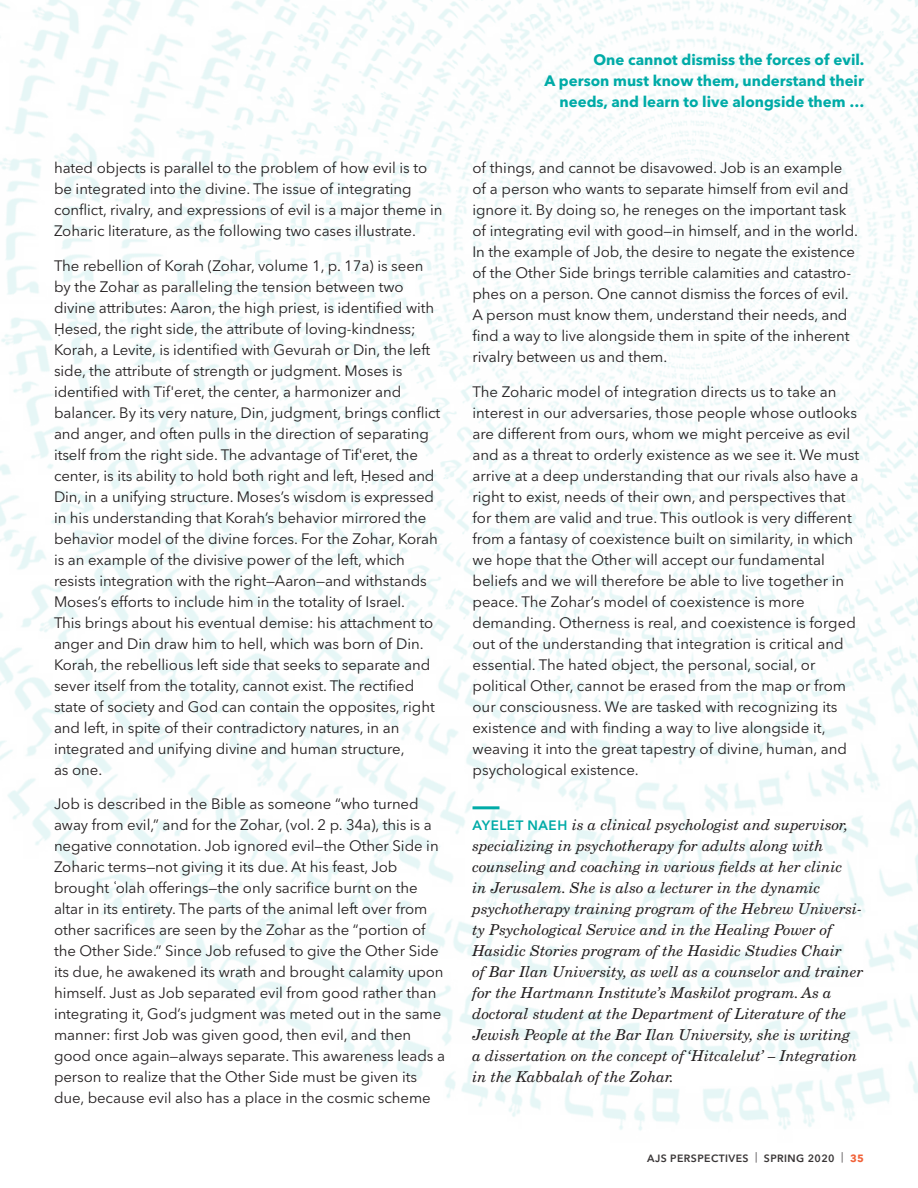
<style>
.page{position:relative;width:918px;height:1188px;background:#fff}
.page>*{position:absolute;margin:0;border:0;box-sizing:border-box;transform-origin:0 0}
.t1{font:15px/21px "Avenir Next LT Pro";letter-spacing:-.005em;color:#231f20}
.t2{font:italic 15px/21px "New Century Schlbk";color:#231f20}
.t3{font:700 15px "Avenir Next LT Pro";color:#00aba7}
.t4{font:14.25px "Avenir Next LT Pro";color:#231f20}
.t5{font:600 10.5px "Avenir Next LT Pro";letter-spacing:.04em;color:#231f20}
.s1{font-family:"Arial";font-weight:700}
.s2{font-family:"Avenir Next LT Pro";font-weight:600;font-style:normal;font-size:13.5px;color:#00aba7}
.s3{font-weight:400}
.s4{font-weight:700;color:#f05022}
</style>
<div class="page">
<img style="left:0;top:0;width:918px;height:1131px">
<hr style="left:472px;top:806px;width:28px;height:3px;background:#00aba7">
<p class="t1" style="left:54px;top:158px;width:390px">hated objects is parallel to the problem of how evil is to be integrated into the divine. The issue of integrating conflict, rivalry, and expressions of evil is a major theme in Zoharic literature, as the following two cases illustrate.</p>
<p class="t1" style="left:54px;top:255px;width:388px">The rebellion of Korah (Zohar, volume 1, p. 17a) is seen by the Zohar as paralleling the tension between two divine attributes: Aaron, the high priest, is identified with Hesed, the right side, the attribute of loving-kindness; Korah, a Levite, is identified with Gevurah or Din, the left side, the attribute of strength or judgment. Moses is identified with Tif'eret, the center, a harmonizer and balancer. By its very nature, Din, judgment, brings conflict and anger, and often pulls in the direction of separating itself from the right side. The advantage of Tif'eret, the center, is its ability to hold both right and left, Hesed and Din, in a unifying structure. Moses’s wisdom is expressed in his understanding that Korah’s behavior mirrored the behavior model of the divine forces. For the Zohar, Korah is an example of the divisive power of the left, which resists integration with the right—Aaron—and withstands Moses’s efforts to include him in the totality of Israel.<br>This brings about his eventual demise: his attachment to anger and Din draw him to hell, which was born of Din.<br>Korah, the rebellious left side that seeks to separate and sever itself from the totality, cannot exist. The rectified state of society and God can contain the opposites, right and left, in spite of their contradictory natures, in an integrated and unifying divine and human structure,<br>as one.</p>
<p class="t1" style="left:54px;top:794px;width:393px">Job is described in the Bible as someone “who turned away from evil,” and for the Zohar, (vol. 2 p. 34a), this is a negative connotation. Job ignored evil—the Other Side in Zoharic terms—not giving it its due. At his feast, Job brought <span class="s1">ʿ</span>olah offerings—the only sacrifice burnt on the altar in its entirety. The parts of the animal left over from other sacrifices are seen by the Zohar as the “portion of the Other Side.” Since Job refused to give the Other Side its due, he awakened its wrath and brought calamity upon himself. Just as Job separated evil from good rather than integrating it, God’s judgment was meted out in the same manner: first Job was given good, then evil, and then good once again—always separate. This awareness leads a person to realize that the Other Side must be given its due, because evil also has a place in the cosmic scheme</p>
<p class="t4" style="left:58px;top:323px;width:5px">.</p>
<p class="t4" style="left:365px;top:470px;width:5px">.</p>
<p class="t3" style="left:593px;top:51px;width:272px">One cannot dismiss the forces of evil.</p>
<p class="t3" style="left:545px;top:72px;width:321px">A person must know them, understand their</p>
<p class="t3" style="left:560px;top:93px;width:296px">needs, and learn to live alongside them ...</p>
<p class="t1" style="left:472px;top:158px;width:387px">of things, and cannot be disavowed. Job is an example of a person who wants to separate himself from evil and ignore it. By doing so, he reneges on the important task of integrating evil with good—in himself, and in the world.<br>In the example of Job, the desire to negate the existence of the Other Side brings terrible calamities and catastro&shy;phes on a person. One cannot dismiss the forces of evil.<br>A person must know them, understand their needs, and find a way to live alongside them in spite of the inherent rivalry between us and them.</p>
<p class="t1" style="left:472px;top:381px;width:388px">The Zoharic model of integration directs us to take an interest in our adversaries, those people whose outlooks are different from ours, whom we might perceive as evil and as a threat to orderly existence as we see it. We must arrive at a deep understanding that our rivals also have a right to exist, needs of their own, and perspectives that for them are valid and true. This outlook is very different from a fantasy of coexistence built on similarity, in which we hope that the Other will accept our fundamental beliefs and we will therefore be able to live together in peace. The Zohar’s model of coexistence is more demanding. Otherness is real, and coexistence is forged out of the understanding that integration is critical and essential. The hated object, the personal, social, or political Other, cannot be erased from the map or from our consciousness. We are tasked with recognizing its existence and with finding a way to live alongside it, weaving it into the great tapestry of divine, human, and psychological existence.</p>
<p class="t2" style="left:472px;top:814px;width:392px"><span class="s2">AYELET NAEH</span> is a clinical psychologist and supervisor, specializing in psychotherapy for adults along with counseling and coaching in various fields at her clinic<br>in Jerusalem. She is also a lecturer in the dynamic psychotherapy training program of the Hebrew Universi&shy;ty Psychological Service and in the Healing Power of Hasidic Stories program of the Hasidic Studies Chair<br>of Bar Ilan University, as well as a counselor and trainer for the Hartmann Institute’s Maskilot program. As a doctoral student at the Department of Literature of the Jewish People at the Bar Ilan University, she is writing<br>a dissertation on the concept of ‘Hitcalelut’ – Integration in the Kabbalah of the Zohar.</p>
<p class="t5" style="left:647px;top:1152px;width:218px">AJS PERSPECTIVES <span class="s3">|</span> SPRING 2020 <span class="s3">|</span> <span class="s4">35</span></p>
</div>
